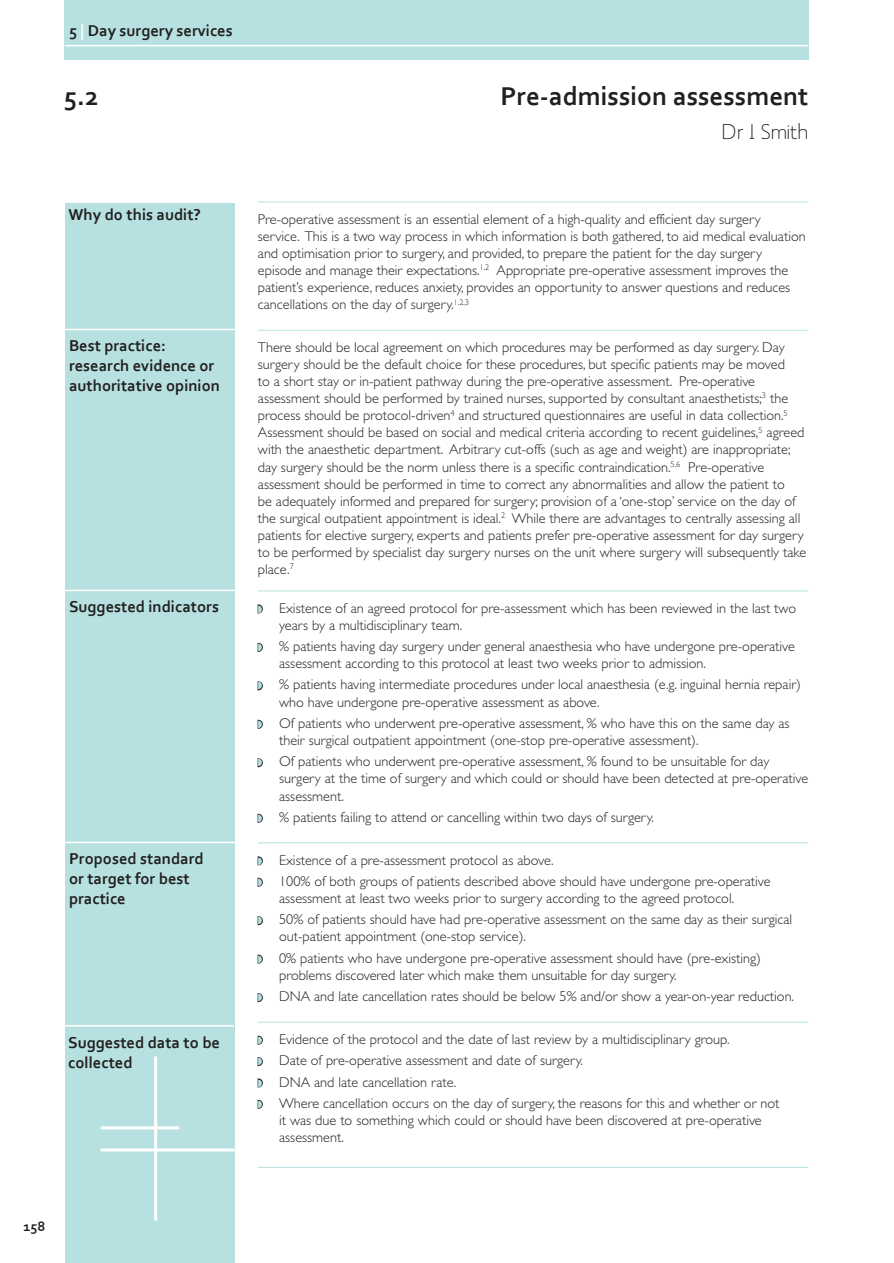
<style>
.page{position:relative;width:894px;height:1263px;background:#fff}
.page>*{position:absolute;margin:0;border:0;box-sizing:border-box;transform-origin:0 0}
.t1{font:700 27px "Corbel";color:#231f20}
.t2{font:21px "Mank Sans";color:#231f20}
.t3{font:700 16.5px/19.8px "Corbel";color:#231f20}
.text_with_line_above{font:300 14.25px/17.1px "Gill Sans";color:#231f20}
.t4{font:700 14.25px "Corbel";color:#231f20}
.s1{color:#fff}
.s2{color:#b7e1e1}
</style>
<div class="page">
<div style="left:65px;top:203px;width:170px;height:1060px;background:#b7e1e1"></div>
<hr style="left:154px;top:1056px;width:3px;height:164px;background:#fff">
<hr style="left:101px;top:1126px;width:78px;height:3px;background:#fff">
<hr style="left:101px;top:1148px;width:134px;height:3px;background:#fff">
<div style="left:64px;top:0;width:744px;height:60px;background:#b7e1e1"></div>
<hr style="left:65px;top:45px;width:743px;height:1px;background:#fff">
<hr style="left:64px;top:1025px;width:170px;height:1px;background:#fff">
<hr style="left:65px;top:842px;width:170px;height:1px;background:#fff">
<hr style="left:65px;top:590px;width:170px;height:1px;background:#fff">
<hr style="left:65px;top:329px;width:170px;height:1px;background:#fff">
<hr style="left:258px;top:202px;width:550px;height:1px;background:#b7e1e1">
<hr style="left:258px;top:330px;width:550px;height:1px;background:#b7e1e1">
<hr style="left:258px;top:591px;width:550px;height:1px;background:#b7e1e1">
<hr style="left:258px;top:842px;width:550px;height:1px;background:#b7e1e1">
<hr style="left:258px;top:1022px;width:550px;height:1px;background:#b7e1e1">
<hr style="left:258px;top:1167px;width:550px;height:1px;background:#b7e1e1">
<svg style="left:257px;top:604px;width:6px;height:10px"></svg>
<svg style="left:257px;top:642px;width:6px;height:10px"></svg>
<svg style="left:257px;top:681px;width:6px;height:10px"></svg>
<svg style="left:257px;top:719px;width:6px;height:10px"></svg>
<svg style="left:257px;top:758px;width:6px;height:10px"></svg>
<svg style="left:257px;top:813px;width:6px;height:10px"></svg>
<svg style="left:257px;top:856px;width:6px;height:10px"></svg>
<svg style="left:257px;top:877px;width:6px;height:10px"></svg>
<svg style="left:257px;top:916px;width:6px;height:10px"></svg>
<svg style="left:257px;top:954px;width:6px;height:10px"></svg>
<svg style="left:257px;top:993px;width:6px;height:10px"></svg>
<svg style="left:257px;top:1035px;width:6px;height:10px"></svg>
<svg style="left:257px;top:1057px;width:6px;height:10px"></svg>
<svg style="left:257px;top:1078px;width:6px;height:10px"></svg>
<svg style="left:257px;top:1099px;width:6px;height:10px"></svg>
<p class="t3" style="left:69px;top:21px;width:165px">5 <span class="s1">|</span> Day surgery services</p>
<p class="t1" style="left:64px;top:80px;width:36px">5.2</p>
<p class="t1" style="left:500px;top:80px;width:309px">Pre-admission assessment</p>
<p class="t2" style="left:722px;top:119px;width:87px">Dr I Smith</p>
<p class="t3" style="left:69px;top:204px;width:134px">Why do this audit?</p>
<p class="t3" style="left:69px;top:336px;width:152px">Best practice: research evidence or authoritative opinion</p>
<p class="t3" style="left:69px;top:597px;width:151px">Suggested indicators</p>
<p class="t3" style="left:69px;top:849px;width:136px">Proposed standard or target for best practice</p>
<p class="t3" style="left:68px;top:1032px;width:153px">Suggested data to be collected</p>
<p class="text_with_line_above" style="left:258px;top:210px;width:549px">Pre-operative assessment is an essential element of a high-quality and efficient day surgery service. This is a two way process in which information is both gathered, to aid medical evaluation and optimisation prior to surgery, and provided, to prepare the patient for the day surgery episode and manage their expectations.<sup>1,2</sup> Appropriate pre-operative assessment improves the patient’s experience, reduces anxiety, provides an opportunity to answer questions and reduces cancellations on the day of surgery.<sup>1,2,3</sup></p>
<p class="text_with_line_above" style="left:258px;top:339px;width:550px">There should be local agreement on which procedures may be performed as day surgery. Day surgery should be the default choice for these procedures, but specific patients may be moved<br>to a short stay or in-patient pathway during the pre-operative assessment. Pre-operative assessment should be performed by trained nurses, supported by consultant anaesthetists;<sup>3</sup> the process should be protocol-driven<sup>4</sup> and structured questionnaires are useful in data collection.<sup>5<br></sup>Assessment should be based on social and medical criteria according to recent guidelines,<sup>5</sup> agreed with the anaesthetic department. Arbitrary cut-offs (such as age and weight) are inappropriate; day surgery should be the norm unless there is a specific contraindication.<sup>5,6</sup> Pre-operative assessment should be performed in time to correct any abnormalities and allow the patient to<br>be adequately informed and prepared for surgery; provision of a ‘one-stop’ service on the day of the surgical outpatient appointment is ideal.<sup>2</sup> While there are advantages to centrally assessing all patients for elective surgery, experts and patients prefer pre-operative assessment for day surgery to be performed by specialist day surgery nurses on the unit where surgery will subsequently take place.<sup>7</sup></p>
<p class="text_with_line_above" style="left:279px;top:599px;width:518px;text-indent:-21px"><span class="s2">◗</span> Existence of an agreed protocol for pre-assessment which has been reviewed in the last two years by a multidisciplinary team.</p>
<p class="text_with_line_above" style="left:279px;top:638px;width:517px;text-indent:-21px"><span class="s2">◗</span> % patients having day surgery under general anaesthesia who have undergone pre-operative assessment according to this protocol at least two weeks prior to admission.</p>
<p class="text_with_line_above" style="left:279px;top:676px;width:523px;text-indent:-21px"><span class="s2">◗</span> % patients having intermediate procedures under local anaesthesia (e.g. inguinal hernia repair) who have undergone pre-operative assessment as above.</p>
<p class="text_with_line_above" style="left:279px;top:715px;width:512px;text-indent:-21px"><span class="s2">◗</span> Of patients who underwent pre-operative assessment, % who have this on the same day as their surgical outpatient appointment (one-stop pre-operative assessment).</p>
<p class="text_with_line_above" style="left:279px;top:753px;width:530px;text-indent:-21px"><span class="s2">◗</span> Of patients who underwent pre-operative assessment, % found to be unsuitable for day surgery at the time of surgery and which could or should have been detected at pre-operative assessment.</p>
<p class="text_with_line_above" style="left:258px;top:809px;width:397px"><span class="s2">◗</span> % patients failing to attend or cancelling within two days of surgery.</p>
<p class="text_with_line_above" style="left:258px;top:851px;width:297px"><span class="s2">◗</span> Existence of a pre-assessment protocol as above.</p>
<p class="text_with_line_above" style="left:279px;top:873px;width:493px;text-indent:-21px"><span class="s2">◗</span> 100% of both groups of patients described above should have undergone pre-operative assessment at least two weeks prior to surgery according to the agreed protocol.</p>
<p class="text_with_line_above" style="left:279px;top:911px;width:514px;text-indent:-21px"><span class="s2">◗</span> 50% of patients should have had pre-operative assessment on the same day as their surgical out-patient appointment (one-stop service).</p>
<p class="text_with_line_above" style="left:279px;top:949px;width:483px;text-indent:-21px"><span class="s2">◗</span> 0% patients who have undergone pre-operative assessment should have (pre-existing) problems discovered later which make them unsuitable for day surgery.</p>
<p class="text_with_line_above" style="left:258px;top:988px;width:538px"><span class="s2">◗</span> DNA and late cancellation rates should be below 5% and/or show a year-on-year reduction.</p>
<p class="text_with_line_above" style="left:258px;top:1031px;width:473px"><span class="s2">◗</span> Evidence of the protocol and the date of last review by a multidisciplinary group.</p>
<p class="text_with_line_above" style="left:258px;top:1052px;width:326px"><span class="s2">◗</span> Date of pre-operative assessment and date of surgery.</p>
<p class="text_with_line_above" style="left:258px;top:1073px;width:200px"><span class="s2">◗</span> DNA and late cancellation rate.</p>
<p class="text_with_line_above" style="left:279px;top:1095px;width:502px;text-indent:-21px"><span class="s2">◗</span> Where cancellation occurs on the day of surgery, the reasons for this and whether or not it was due to something which could or should have been discovered at pre-operative assessment.</p>
<p class="t4" style="left:24px;top:1218px;width:23px">158</p>
</div>
